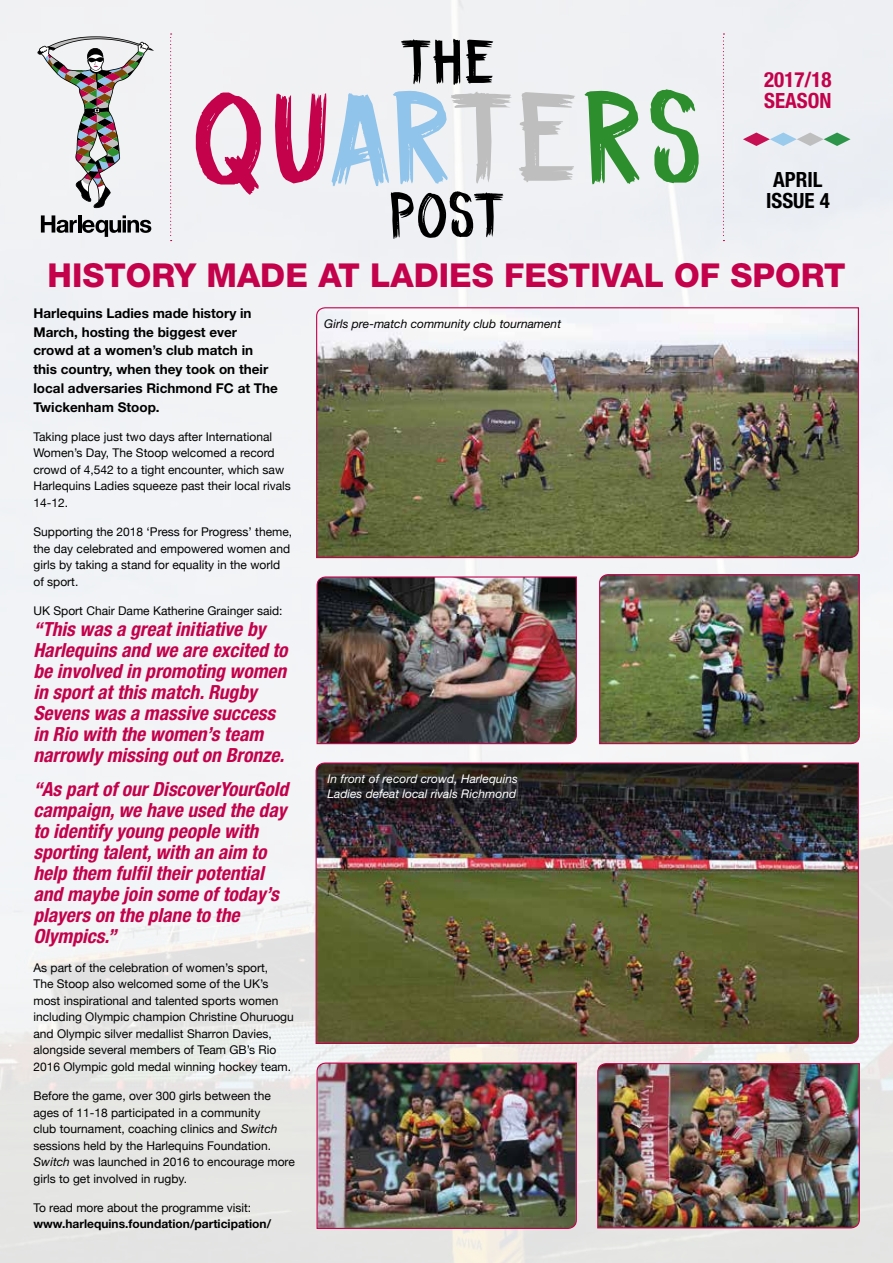
<style>
.page{position:relative;width:893px;height:1263px;background:#fff}
.page>*{position:absolute;margin:0;border:0;box-sizing:border-box;transform-origin:0 0}
.t1{font:129px "DK Coal Brush";letter-spacing:-.005em;color:#c4014b}
.t2{font:63px "DK Coal Brush";letter-spacing:-.005em;color:#000}
.t3{font:800 33px "Helvetica Neue";color:#c4014b}
.t4{font:700 condensed 21px/21px "Helvetica Neue";color:#c4014b}
.t5{font:700 condensed 21px/21px "Helvetica Neue";color:#000;text-align:center}
.t6{font:italic 700 condensed 19.5px/21px "Helvetica Neue";color:#c4014b}
.t7{font:700 13.5px/18.8px "Helvetica Neue";color:#000}
.t8{font:12px/16.5px "Helvetica Neue";color:#000}
.t9{font:italic 12px/15px "Helvetica Neue";color:#fff}
.t10{font:700 12px "Helvetica Neue";color:#000}
.t11{font:italic 12px "Helvetica Neue";color:#000}
.s1{color:#90c4eb}
.s2{color:#bebebe}
.s3{color:#2d8e2d}
.s4{font-style:italic}
</style>
<div class="page">
<img style="left:0;top:0;width:893px;height:1263px">
<svg style="left:36px;top:34px;width:118px;height:174px"></svg>
<svg style="left:41px;top:215px;width:110px;height:22px"></svg>
<svg style="left:170px;top:33px;width:2px;height:208px"></svg>
<svg style="left:723px;top:33px;width:1px;height:208px"></svg>
<img style="left:315px;top:762px;width:544px;height:282px">
<img style="left:316px;top:1062px;width:261px;height:167px">
<svg style="left:743px;top:133px;width:107px;height:13px"></svg>
<img style="left:598px;top:573px;width:262px;height:172px">
<img style="left:316px;top:307px;width:543px;height:252px">
<img style="left:597px;top:1062px;width:263px;height:167px">
<img style="left:316px;top:576px;width:261px;height:169px">
<h2 class="t2" style="left:399px;top:26px;width:98px">THE</h2>
<h1 class="t1" style="left:192px;top:64px;width:512px">QU<span class="s1">AR</span><span class="s2">TE</span><span class="s3">RS</span></h1>
<h2 class="t2" style="left:389px;top:179px;width:118px">POST</h2>
<h3 class="t4" style="left:764px;top:68px;width:69px">2017/18<br>SEASON</h3>
<h3 class="t5" style="left:766px;top:169px;width:65px">APRIL<br>ISSUE 4</h3>
<h3 class="t3" style="left:48px;top:255px;width:799px">HISTORY MADE AT LADIES FESTIVAL OF SPORT</h3>
<p class="t7" style="left:33px;top:303px;width:246px">Harlequins Ladies made history in<br>March, hosting the biggest ever crowd at a women’s club match in this country, when they took on their local adversaries Richmond FC at The<br>Twickenham Stoop.</p>
<p class="t8" style="left:33px;top:428px;width:259px">Taking place just two days after International Women’s Day, The Stoop welcomed a record crowd of 4,542 to a tight encounter, which saw Harlequins Ladies squeeze past their local rivals 14-12.</p>
<p class="t8" style="left:33px;top:523px;width:260px">Supporting the 2018 ‘Press for Progress’ theme, the day celebrated and empowered women and girls by taking a stand for equality in the world of sport.</p>
<p class="t8" style="left:33px;top:602px;width:251px">UK Sport Chair Dame Katherine Grainger said:</p>
<h3 class="t6" style="left:33px;top:618px;width:256px">“This was a great initiative by<br>Harlequins and we are excited to be involved in promoting women in sport at this match. Rugby<br>Sevens was a massive success in Rio with the women’s team narrowly missing out on Bronze.</h3>
<h3 class="t6" style="left:33px;top:778px;width:256px">“As part of our DiscoverYourGold campaign, we have used the day to identify young people with sporting talent, with an aim to help them fulfil their potential and maybe join some of today’s players on the plane to the<br>Olympics.”</h3>
<p class="t8" style="left:33px;top:959px;width:262px">As part of the celebration of women’s sport,<br>The Stoop also welcomed some of the UK’s most inspirational and talented sports women including Olympic champion Christine Ohuruogu and Olympic silver medallist Sharron Davies, alongside several members of Team GB’s Rio 2016 Olympic gold medal winning hockey team.</p>
<p class="t8" style="left:33px;top:1087px;width:263px">Before the game, over 300 girls between the ages of 11-18 participated in a community<br>club tournament, coaching clinics and <span class="s4">Switch </span>sessions held by the Harlequins Foundation.<br><span class="s4">Switch</span> was launched in 2016 to encourage more girls to get involved in rugby.</p>
<p class="t8" style="left:33px;top:1199px;width:219px">To read more about the programme visit:</p>
<p class="t10" style="left:33px;top:1217px;width:239px">www.harlequins.foundation/participation/</p>
<p class="t11" style="left:324px;top:317px;width:238px">Girls pre-match community club tournament</p>
<p class="t9" style="left:327px;top:771px;width:192px">In front of record crowd, Harlequins<br>Ladies defeat local rivals Richmond</p>
</div>
